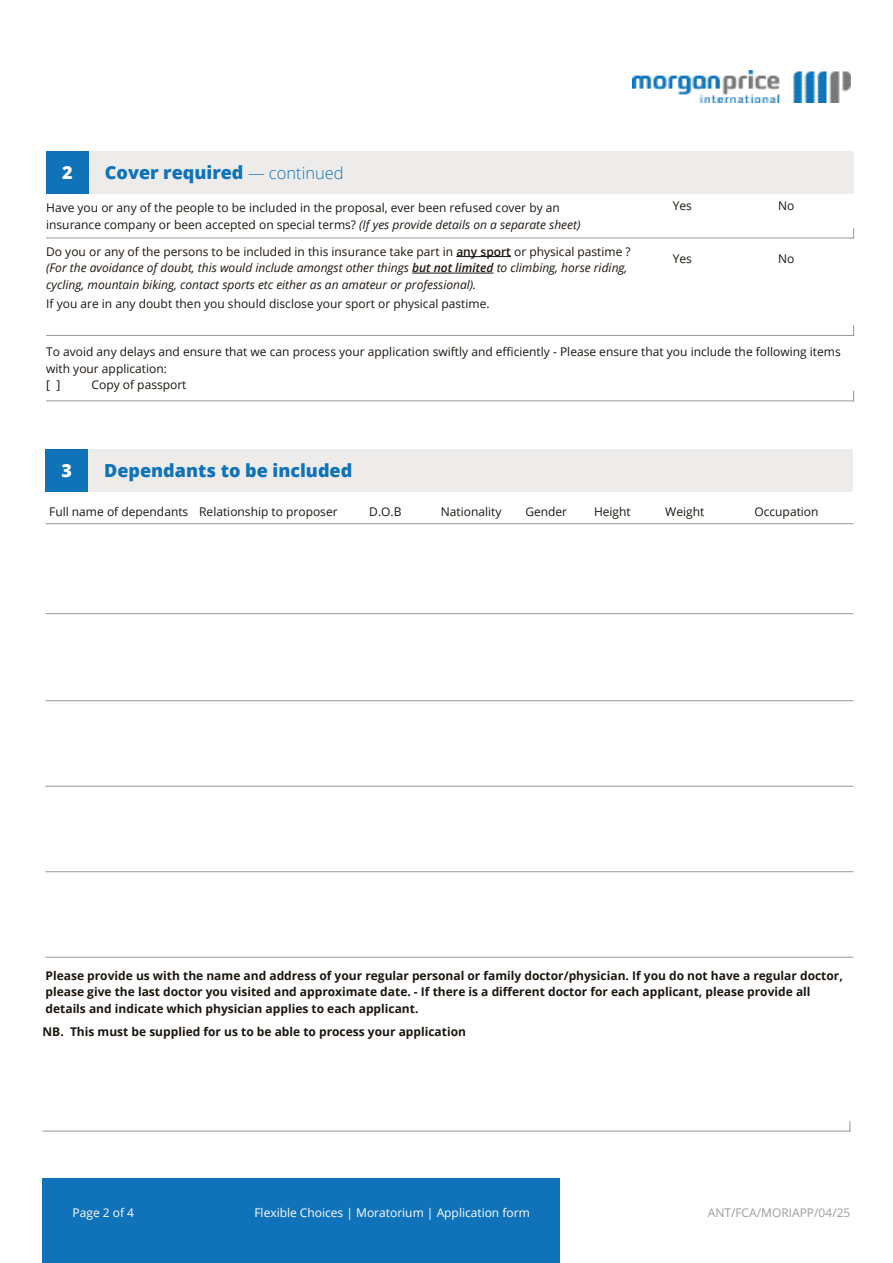
<style>
.page{position:relative;width:893px;height:1263px;background:#fff}
.page>*{position:absolute;margin:0;border:0;box-sizing:border-box;transform-origin:0 0}
.t1{font:800 18px "Open Sans";color:#1072b9}
.t2{font:800 18px "Open Sans";color:#fff}
.t3{font:12px/16.5px "Open Sans";color:#1d160f}
.t4{font:700 12px/16.5px "Open Sans";color:#1d160f}
.t5{font:italic 12px/16.5px "Open Sans";color:#1d160f}
.t6{font:12px "Open Sans";color:#fff}
.t7{font:12px "Open Sans";color:#9d9d9c}
.s1{font-weight:300;font-size:16.5px}
.s2{font-style:italic}
.s3{font-style:normal}
.s4{font-weight:600;font-style:normal}
.s5{font-weight:600}
</style>
<div class="page">
<div style="left:43px;top:1178px;width:517px;height:85px;background:#1072b9"></div>
<img style="left:632px;top:70px;width:218px;height:32px">
<div style="left:46px;top:449px;width:807px;height:43px;background:#edeceb"></div>
<div style="left:46px;top:449px;width:42px;height:43px;background:#1072b9"></div>
<hr style="left:46px;top:523px;width:807px;height:1px;background:#9d9d9c">
<hr style="left:46px;top:613px;width:807px;height:1px;background:#9d9d9c">
<hr style="left:46px;top:700px;width:807px;height:1px;background:#9d9d9c">
<hr style="left:46px;top:786px;width:807px;height:1px;background:#9d9d9c">
<hr style="left:46px;top:871px;width:807px;height:1px;background:#9d9d9c">
<hr style="left:46px;top:957px;width:807px;height:1px;background:#9d9d9c">
<div style="left:46px;top:151px;width:808px;height:43px;background:#edeceb"></div>
<div style="left:46px;top:151px;width:43px;height:43px;background:#1072b9"></div>
<hr style="left:46px;top:237px;width:808px;height:1px;background:#9d9d9c">
<hr style="left:456px;top:256px;width:55px;height:1px;background:#1d160f">
<hr style="left:412px;top:273px;width:82px;height:1px;background:#1d160f">
<hr style="left:46px;top:335px;width:808px;height:1px;background:#9d9d9c">
<hr style="left:46px;top:400px;width:808px;height:1px;background:#9d9d9c">
<hr style="left:43px;top:1130px;width:807px;height:1px;background:#9d9d9c">
<h1 class="t2" style="left:62px;top:159px;width:12px">2</h1>
<h1 class="t1" style="left:105px;top:159px;width:240px">Cover required <span class="s1">— continued</span></h1>
<p class="t3" style="left:46px;top:199px;width:536px">Have you or any of the people to be included in the proposal, ever been refused cover by an insurance company or been accepted on special terms? <span class="s2">(If yes provide details on a separate sheet)</span></p>
<p class="t3" style="left:673px;top:197px;width:21px">Yes</p>
<p class="t3" style="left:778px;top:197px;width:18px">No</p>
<p class="t5" style="left:46px;top:243px;width:586px"><span class="s3">Do you or any of the persons to be included in this insurance take part in</span> <span class="s4">any sport</span> <span class="s3">or physical pastime ? </span>(For the avoidance of doubt, this would include amongst other things <span class="s5">but not limited</span> to climbing, horse riding, cycling, mountain biking, contact sports etc either as an amateur or professional).</p>
<p class="t3" style="left:46px;top:295px;width:445px">If you are in any doubt then you should disclose your sport or physical pastime.</p>
<p class="t3" style="left:673px;top:250px;width:21px">Yes</p>
<p class="t3" style="left:778px;top:250px;width:18px">No</p>
<p class="t3" style="left:46px;top:343px;width:796px">To avoid any delays and ensure that we can process your application swiftly and efficiently - Please ensure that you include the following items with your application:<br>[ ]</p>
<p class="t3" style="left:92px;top:376px;width:96px">Copy of passport</p>
<h1 class="t2" style="left:62px;top:457px;width:12px">3</h1>
<h1 class="t1" style="left:104px;top:457px;width:250px">Dependants to be included</h1>
<p class="t3" style="left:49px;top:503px;width:290px">Full name of dependants Relationship to proposer</p>
<p class="t3" style="left:369px;top:503px;width:34px">D.O.B</p>
<p class="t3" style="left:441px;top:503px;width:62px">Nationality</p>
<p class="t3" style="left:525px;top:503px;width:43px">Gender</p>
<p class="t3" style="left:594px;top:503px;width:38px">Height</p>
<p class="t3" style="left:665px;top:503px;width:41px">Weight</p>
<p class="t3" style="left:754px;top:503px;width:66px">Occupation</p>
<p class="t4" style="left:46px;top:967px;width:799px">Please provide us with the name and address of your regular personal or family doctor/physician. If you do not have a regular doctor, please give the last doctor you visited and approximate date. - If there is a different doctor for each applicant, please provide all details and indicate which physician applies to each applicant.</p>
<p class="t4" style="left:43px;top:1023px;width:425px">NB. This must be supplied for us to be able to process your application</p>
<p class="t6" style="left:73px;top:1204px;width:63px">Page 2 of 4</p>
<p class="t6" style="left:254px;top:1204px;width:277px">Flexible Choices | Moratorium | Application form</p>
<p class="t7" style="left:708px;top:1204px;width:144px">ANT/FCA/MORIAPP/04/25</p>
</div>
